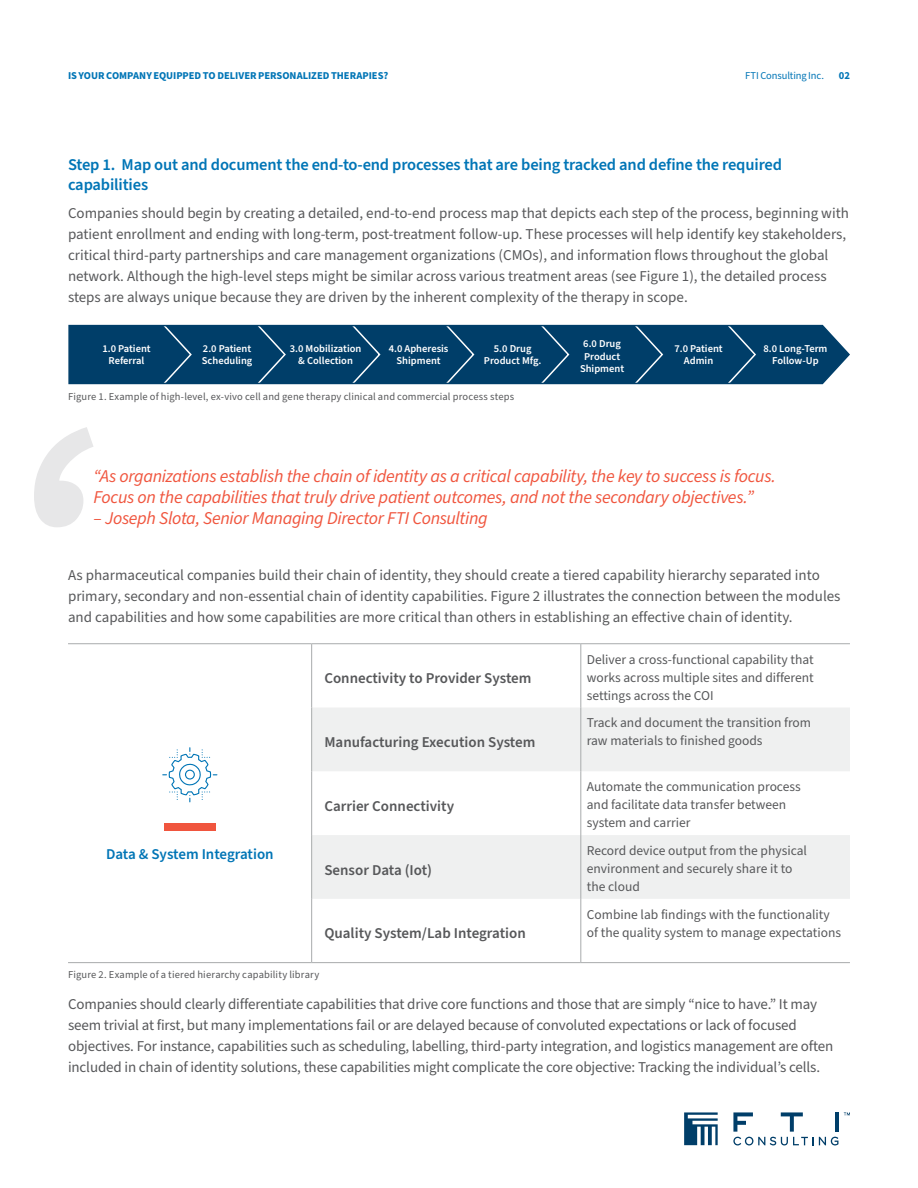
<style>
.page{position:relative;width:918px;height:1188px;background:#fff}
.page>*{position:absolute;margin:0;border:0;box-sizing:border-box;transform-origin:0 0}
.t1{font:italic 18px/21px "Source Sans Pro";letter-spacing:-.02em;color:#f0553e}
.Subhead{font:600 16.5px/19.8px "Source Sans Pro";letter-spacing:-.01em;color:#0075b6}
.Body_Copy{font:15px/21px "Source Sans Pro";color:#57585a}
.Body_copy{font:600 15px "Source Sans Pro";color:#57585a}
.Body_copy-2{font:600 15px "Source Sans Pro";color:#0075b6}
.Body_copy-3{font:13.5px/18px "Source Sans Pro";color:#57585a}
.t2{font:600 10.5px/12.6px "Source Sans Pro";color:#fff;text-align:center}
.Bio_details{font:10.5px "Source Sans Pro";letter-spacing:.015em;color:#57585a}
.FOLIO{font:700 10.5px "Source Sans Pro";color:#0075b6}
.t3{font:10.5px "Source Sans Pro";letter-spacing:-.01em;color:#0075b6}
</style>
<div class="page">
<svg style="left:684px;top:1112px;width:34px;height:33px"></svg>
<svg style="left:844px;top:1112px;width:6px;height:3px"></svg>
<hr style="left:835px;top:1112px;width:4px;height:20px;background:#003e69">
<svg style="left:733px;top:1112px;width:105px;height:33px"></svg>
<svg style="left:34px;top:427px;width:59px;height:100px"></svg>
<svg style="left:68px;top:324px;width:782px;height:61px;background:#104a72"></svg>
<svg style="left:312px;top:708px;width:538px;height:191px;fill:#eff0f0"></svg>
<hr style="left:312px;top:643px;width:269px;height:1px;background:#a8abac">
<hr style="left:581px;top:643px;width:269px;height:1px;background:#a8abac">
<hr style="left:580px;top:644px;width:1px;height:64px;background:#a8abac">
<hr style="left:580px;top:708px;width:1px;height:63px;background:#a8abac">
<hr style="left:580px;top:771px;width:1px;height:64px;background:#a8abac">
<hr style="left:580px;top:835px;width:1px;height:64px;background:#a8abac">
<hr style="left:580px;top:899px;width:1px;height:63px;background:#a8abac">
<hr style="left:68px;top:643px;width:244px;height:1px;background:#a8abac">
<hr style="left:311px;top:644px;width:1px;height:64px;background:#a8abac">
<hr style="left:311px;top:708px;width:1px;height:63px;background:#a8abac">
<hr style="left:311px;top:771px;width:1px;height:64px;background:#a8abac">
<hr style="left:311px;top:835px;width:1px;height:64px;background:#a8abac">
<hr style="left:311px;top:899px;width:1px;height:63px;background:#a8abac">
<hr style="left:68px;top:962px;width:244px;height:1px;background:#a8abac">
<hr style="left:312px;top:962px;width:269px;height:1px;background:#a8abac">
<hr style="left:581px;top:962px;width:269px;height:1px;background:#a8abac">
<svg style="left:162px;top:747px;width:56px;height:56px"></svg>
<div style="left:164px;top:823px;width:51px;height:7px;background:#f0553e"></div>
<p class="FOLIO" style="left:68px;top:68px;width:322px">IS YOUR COMPANY EQUIPPED TO DELIVER PERSONALIZED THERAPIES?</p>
<p class="t3" style="left:745px;top:68px;width:80px">FTI Consulting Inc.</p>
<p class="FOLIO" style="left:839px;top:68px;width:13px">02</p>
<p class="Subhead" style="left:68px;top:155px;width:716px">Step 1. Map out and document the end-to-end processes that are being tracked and define the required capabilities</p>
<p class="Body_Copy" style="left:68px;top:203px;width:782px">Companies should begin by creating a detailed, end-to-end process map that depicts each step of the process, beginning with patient enrollment and ending with long-term, post-treatment follow-up. These processes will help identify key stakeholders, critical third-party partnerships and care management organizations (CMOs), and information flows throughout the global network. Although the high-level steps might be similar across various treatment areas (see Figure 1), the detailed process steps are always unique because they are driven by the inherent complexity of the therapy in scope.</p>
<p class="t2" style="left:580px;top:338px;width:46px">6.0 Drug<br>Product<br>Shipment</p>
<p class="t2" style="left:102px;top:342px;width:50px">1.0 Patient<br>Referral</p>
<p class="t2" style="left:202px;top:342px;width:52px;text-align:left">2.0 Patient<br>Scheduling</p>
<p class="t2" style="left:290px;top:342px;width:73px">3.0 Mobilization &amp; Collection</p>
<p class="t2" style="left:389px;top:342px;width:61px">4.0 Apheresis<br>Shipment</p>
<p class="t2" style="left:484px;top:342px;width:59px">5.0 Drug<br>Product Mfg.</p>
<p class="t2" style="left:674px;top:342px;width:50px">7.0 Patient<br>Admin</p>
<p class="t2" style="left:763px;top:342px;width:66px">8.0 Long-Term<br>Follow-Up</p>
<p class="Bio_details" style="left:68px;top:390px;width:448px">Figure 1. Example of high-level, ex-vivo cell and gene therapy clinical and commercial process steps</p>
<p class="t1" style="left:94px;top:466px;width:684px">“As organizations establish the chain of identity as a critical capability, the key to success is focus.<br>Focus on the capabilities that truly drive patient outcomes, and not the secondary objectives.”</p>
<p class="t1" style="left:94px;top:508px;width:396px">– Joseph Slota, Senior Managing Director FTI Consulting</p>
<p class="Body_Copy" style="left:68px;top:565px;width:774px">As pharmaceutical companies build their chain of identity, they should create a tiered capability hierarchy separated into primary, secondary and non-essential chain of identity capabilities. Figure 2 illustrates the connection between the modules and capabilities and how some capabilities are more critical than others in establishing an effective chain of identity.</p>
<p class="Body_copy" style="left:324px;top:668px;width:209px">Connectivity to Provider System</p>
<p class="Body_copy" style="left:324px;top:732px;width:213px">Manufacturing Execution System</p>
<p class="Body_copy-2" style="left:106px;top:844px;width:169px">Data &amp; System Integration</p>
<p class="Body_copy" style="left:324px;top:796px;width:131px">Carrier Connectivity</p>
<p class="Body_copy" style="left:324px;top:860px;width:109px">Sensor Data (Iot)</p>
<p class="Body_copy" style="left:324px;top:923px;width:203px">Quality System/Lab Integration</p>
<p class="Bio_details" style="left:68px;top:967px;width:253px">Figure 2. Example of a tiered hierarchy capability library</p>
<p class="Body_copy-3" style="left:587px;top:651px;width:229px;text-align:justify">Deliver a cross-functional capability that works across multiple sites and different settings across the COI</p>
<p class="Body_copy-3" style="left:587px;top:714px;width:226px">Track and document the transition from raw materials to finished goods</p>
<p class="Body_copy-3" style="left:587px;top:778px;width:216px">Automate the communication process and facilitate data transfer between system and carrier</p>
<p class="Body_copy-3" style="left:587px;top:842px;width:222px">Record device output from the physical environment and securely share it to the cloud</p>
<p class="Body_copy-3" style="left:587px;top:906px;width:256px">Combine lab findings with the functionality of the quality system to manage expectations</p>
<p class="Body_Copy" style="left:68px;top:994px;width:767px">Companies should clearly differentiate capabilities that drive core functions and those that are simply “nice to have.” It may seem trivial at first, but many implementations fail or are delayed because of convoluted expectations or lack of focused objectives. For instance, capabilities such as scheduling, labelling, third-party integration, and logistics management are often included in chain of identity solutions, these capabilities might complicate the core objective: Tracking the individual’s cells.</p>
</div>
